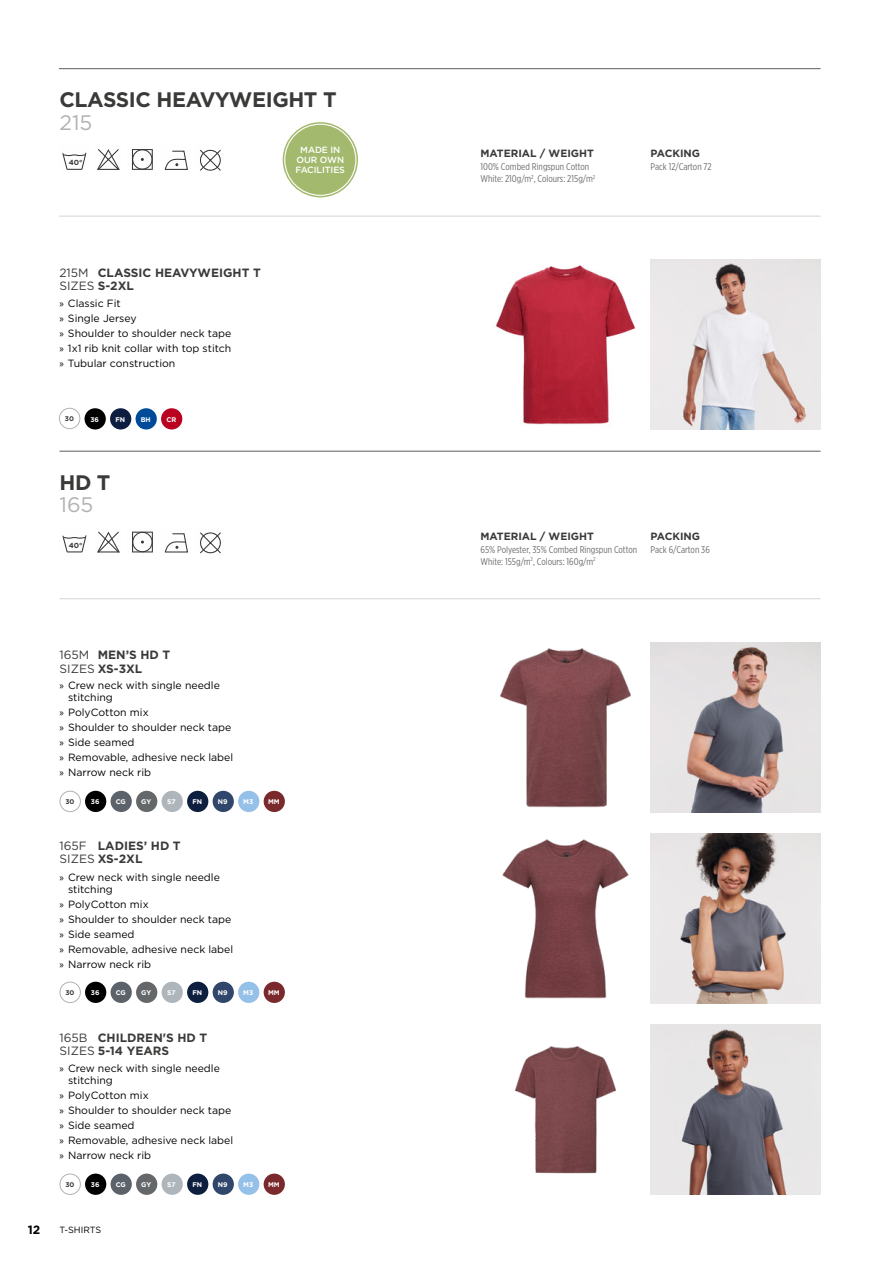
<style>
.page{position:relative;width:893px;height:1263px;background:#fff}
.page>*{position:absolute;margin:0;border:0;box-sizing:border-box;transform-origin:0 0}
.t1{font:700 21px "Gotham";letter-spacing:-.02em;color:#3a3a39}
.t2{font:21px "Gotham";color:#b1b2b3}
.t3{font:700 12px/13.5px "Gotham";color:#3a3a39}
.t4{font:700 12px "Gotham";color:#000}
.t5{font:10.5px/15px "Gotham";color:#000}
.t6{font:700 10.5px "Gotham";color:#3a3a39}
.t7{font:9.75px/11.7px "Gotham X Narrow";color:#6e6e6e}
.t8{font:500 9px/9.9px "Gotham";letter-spacing:-.01em;color:#fff;text-align:center}
.t9{font:9px "Gotham";color:#000}
.t10{font:700 7.35px "Gotham";color:#383736}
.t11{font:700 6.75px "Gotham";color:#fff}
.t12{font:700 6.75px "Gotham";color:#3a3a39}
.s1{font-weight:400}
.s2{font-family:"Myriad Pro"}
</style>
<div class="page">
<img style="left:502px;top:833px;width:319px;height:170px">
<img style="left:514px;top:1046px;width:103px;height:128px">
<img style="left:650px;top:1025px;width:171px;height:170px">
<img style="left:500px;top:642px;width:321px;height:170px">
<div style="left:238px;top:791px;width:21px;height:21px;background:#95c1e9;border-radius:50%"></div>
<div style="left:264px;top:791px;width:21px;height:21px;background:#7a2a2c;border-radius:50%"></div>
<div style="left:213px;top:791px;width:21px;height:21px;background:#30466a;border-radius:50%"></div>
<div style="left:187px;top:791px;width:21px;height:21px;background:#0d1e3f;border-radius:50%"></div>
<div style="left:111px;top:791px;width:21px;height:21px;background:#5c6269;border-radius:50%"></div>
<div style="left:162px;top:791px;width:21px;height:21px;background:#aeb6bc;border-radius:50%"></div>
<div style="left:136px;top:791px;width:21px;height:21px;background:#64686a;border-radius:50%"></div>
<div style="left:85px;top:791px;width:21px;height:21px;background:#000;border-radius:50%"></div>
<div style="left:60px;top:791px;width:21px;height:21px;border:1px solid #b1b2b3;border-radius:50%"></div>
<div style="left:238px;top:982px;width:21px;height:21px;background:#95c1e9;border-radius:50%"></div>
<div style="left:264px;top:982px;width:21px;height:21px;background:#7a2a2c;border-radius:50%"></div>
<div style="left:213px;top:982px;width:21px;height:21px;background:#30466a;border-radius:50%"></div>
<div style="left:187px;top:982px;width:21px;height:21px;background:#0d1e3f;border-radius:50%"></div>
<div style="left:111px;top:982px;width:21px;height:21px;background:#5c6269;border-radius:50%"></div>
<div style="left:162px;top:982px;width:21px;height:21px;background:#aeb6bc;border-radius:50%"></div>
<div style="left:136px;top:982px;width:21px;height:21px;background:#64686a;border-radius:50%"></div>
<div style="left:85px;top:982px;width:21px;height:21px;background:#000;border-radius:50%"></div>
<div style="left:60px;top:982px;width:21px;height:21px;border:1px solid #b1b2b3;border-radius:50%"></div>
<div style="left:238px;top:1173px;width:21px;height:22px;background:#95c1e9;border-radius:50%"></div>
<div style="left:264px;top:1173px;width:21px;height:22px;background:#7a2a2c;border-radius:50%"></div>
<div style="left:213px;top:1173px;width:21px;height:22px;background:#30466a;border-radius:50%"></div>
<div style="left:187px;top:1173px;width:21px;height:22px;background:#0d1e3f;border-radius:50%"></div>
<div style="left:111px;top:1173px;width:21px;height:22px;background:#5c6269;border-radius:50%"></div>
<div style="left:162px;top:1173px;width:21px;height:22px;background:#aeb6bc;border-radius:50%"></div>
<div style="left:136px;top:1173px;width:21px;height:22px;background:#64686a;border-radius:50%"></div>
<div style="left:85px;top:1173px;width:21px;height:22px;background:#000;border-radius:50%"></div>
<div style="left:60px;top:1173px;width:21px;height:22px;border:1px solid #b1b2b3;border-radius:50%"></div>
<hr style="left:60px;top:451px;width:761px;height:1px;background:#6e6e6e">
<hr style="left:60px;top:598px;width:761px;height:1px;background:#d9dada">
<svg style="left:62px;top:535px;width:25px;height:18px"></svg>
<svg style="left:200px;top:532px;width:21px;height:22px"></svg>
<svg style="left:97px;top:531px;width:23px;height:22px"></svg>
<svg style="left:164px;top:533px;width:24px;height:20px"></svg>
<svg style="left:132px;top:532px;width:21px;height:20px"></svg>
<div style="left:132px;top:532px;width:21px;height:20px;border:1px solid #383736;border-radius:50%"></div>
<div style="left:161px;top:408px;width:21px;height:21px;background:#b80220;border-radius:50%"></div>
<div style="left:136px;top:408px;width:21px;height:21px;background:#004b99;border-radius:50%"></div>
<div style="left:110px;top:408px;width:21px;height:21px;background:#0d1e3f;border-radius:50%"></div>
<div style="left:85px;top:408px;width:21px;height:21px;background:#000;border-radius:50%"></div>
<div style="left:59px;top:408px;width:21px;height:21px;border:1px solid #b1b2b3;border-radius:50%"></div>
<hr style="left:59px;top:68px;width:762px;height:1px;background:#6e6e6e">
<hr style="left:59px;top:216px;width:762px;height:1px;background:#d9dada">
<svg style="left:62px;top:152px;width:25px;height:18px"></svg>
<svg style="left:199px;top:149px;width:22px;height:22px"></svg>
<svg style="left:97px;top:149px;width:23px;height:21px"></svg>
<svg style="left:164px;top:150px;width:24px;height:20px"></svg>
<svg style="left:132px;top:149px;width:21px;height:21px"></svg>
<div style="left:132px;top:149px;width:21px;height:21px;border:1px solid #383736;border-radius:50%"></div>
<img style="left:495px;top:259px;width:326px;height:170px">
<div style="left:283px;top:122px;width:75px;height:75px;background:#a3b96d;border-radius:50%"></div>
<div style="left:284px;top:124px;width:72px;height:72px;border:1px solid #fff;border-radius:50%"></div>
<h1 class="t1" style="left:60px;top:86px;width:279px">CLASSIC HEAVYWEIGHT T</h1>
<h1 class="t2" style="left:60px;top:109px;width:34px">215</h1>
<p class="t10" style="left:69px;top:158px;width:15px">40°</p>
<p class="t8" style="left:296px;top:145px;width:51px">MADE IN<br>OUR OWN<br>FACILITIES</p>
<p class="t3" style="left:59px;top:265px;width:203px"><span class="s1">215M</span> CLASSIC HEAVYWEIGHT T<br><span class="s1">SIZES</span> S-2XL</p>
<p class="t5" style="left:59px;top:295px;width:173px"><span class="s2">»</span> Classic Fit<br><span class="s2">»</span> Single Jersey<br><span class="s2">»</span> Shoulder to shoulder neck tape <span class="s2">»</span> 1x1 rib knit collar with top stitch <span class="s2">»</span> Tubular construction</p>
<p class="t12" style="left:65px;top:414px;width:11px">30</p>
<p class="t11" style="left:90px;top:415px;width:10px">36</p>
<p class="t11" style="left:115px;top:415px;width:11px">FN</p>
<p class="t11" style="left:141px;top:415px;width:12px">BH</p>
<p class="t11" style="left:166px;top:415px;width:11px">CR</p>
<h1 class="t1" style="left:60px;top:468px;width:53px">HD T</h1>
<h1 class="t2" style="left:60px;top:491px;width:35px">165</h1>
<p class="t10" style="left:69px;top:540px;width:15px">40°</p>
<p class="t4" style="left:28px;top:1221px;width:14px">12</p>
<p class="t3" style="left:60px;top:648px;width:112px"><span class="s1">165M</span> MEN’S HD T<br><span class="s1">SIZES</span> XS-3XL</p>
<p class="t5" style="left:68px;top:679px;width:153px;line-height:12px;text-indent:-9px"><span class="s2">»</span> Crew neck with single needle stitching</p>
<p class="t5" style="left:60px;top:705px;width:175px"><span class="s2">»</span> PolyCotton mix<br><span class="s2">»</span> Shoulder to shoulder neck tape <span class="s2">»</span> Side seamed<br><span class="s2">»</span> Removable, adhesive neck label <span class="s2">»</span> Narrow neck rib</p>
<p class="t12" style="left:65px;top:797px;width:11px">30</p>
<p class="t11" style="left:91px;top:797px;width:10px">36</p>
<p class="t11" style="left:116px;top:797px;width:12px">CG</p>
<p class="t11" style="left:141px;top:797px;width:11px">GY</p>
<p class="t11" style="left:167px;top:797px;width:10px">S7</p>
<p class="t11" style="left:192px;top:797px;width:11px">FN</p>
<p class="t11" style="left:218px;top:797px;width:11px">N9</p>
<p class="t11" style="left:243px;top:797px;width:12px">M3</p>
<p class="t11" style="left:268px;top:797px;width:13px">MM</p>
<p class="t3" style="left:60px;top:838px;width:123px"><span class="s1">165F</span> LADIES’ HD T<br><span class="s1">SIZES</span> XS-2XL</p>
<p class="t5" style="left:68px;top:871px;width:153px;line-height:12px;text-indent:-9px"><span class="s2">»</span> Crew neck with single needle stitching</p>
<p class="t5" style="left:60px;top:897px;width:175px"><span class="s2">»</span> PolyCotton mix<br><span class="s2">»</span> Shoulder to shoulder neck tape <span class="s2">»</span> Side seamed<br><span class="s2">»</span> Removable, adhesive neck label <span class="s2">»</span> Narrow neck rib</p>
<p class="t12" style="left:65px;top:988px;width:11px">30</p>
<p class="t11" style="left:91px;top:988px;width:10px">36</p>
<p class="t11" style="left:116px;top:988px;width:12px">CG</p>
<p class="t11" style="left:141px;top:988px;width:11px">GY</p>
<p class="t11" style="left:167px;top:988px;width:10px">S7</p>
<p class="t11" style="left:192px;top:988px;width:11px">FN</p>
<p class="t11" style="left:218px;top:988px;width:11px">N9</p>
<p class="t11" style="left:243px;top:988px;width:12px">M3</p>
<p class="t11" style="left:268px;top:988px;width:13px">MM</p>
<p class="t3" style="left:60px;top:1030px;width:149px"><span class="s1">165B</span> CHILDREN'S HD T<br><span class="s1">SIZES</span> 5-14 YEARS</p>
<p class="t5" style="left:68px;top:1062px;width:153px;line-height:12px;text-indent:-9px"><span class="s2">»</span> Crew neck with single needle stitching</p>
<p class="t5" style="left:60px;top:1087px;width:175px"><span class="s2">»</span> PolyCotton mix<br><span class="s2">»</span> Shoulder to shoulder neck tape <span class="s2">»</span> Side seamed<br><span class="s2">»</span> Removable, adhesive neck label <span class="s2">»</span> Narrow neck rib</p>
<p class="t12" style="left:65px;top:1180px;width:11px">30</p>
<p class="t11" style="left:91px;top:1180px;width:10px">36</p>
<p class="t11" style="left:116px;top:1180px;width:12px">CG</p>
<p class="t11" style="left:141px;top:1180px;width:11px">GY</p>
<p class="t11" style="left:167px;top:1180px;width:10px">S7</p>
<p class="t11" style="left:192px;top:1180px;width:11px">FN</p>
<p class="t11" style="left:218px;top:1180px;width:11px">N9</p>
<p class="t11" style="left:243px;top:1180px;width:12px">M3</p>
<p class="t11" style="left:268px;top:1180px;width:13px">MM</p>
<p class="t9" style="left:60px;top:1224px;width:43px">T-SHIRTS</p>
<p class="t6" style="left:480px;top:147px;width:115px">MATERIAL / WEIGHT</p>
<p class="t7" style="left:480px;top:161px;width:116px">100% Combed Ringspun Cotton<br>White: 210g/m<sup>2</sup>, Colours: 215g/m<sup>2</sup></p>
<p class="t6" style="left:651px;top:147px;width:51px">PACKING</p>
<p class="t7" style="left:651px;top:161px;width:63px">Pack 12/Carton 72</p>
<p class="t6" style="left:480px;top:529px;width:115px">MATERIAL / WEIGHT</p>
<p class="t7" style="left:480px;top:543px;width:158px">65% Polyester, 35% Combed Ringspun Cotton<br>White: 155g/m<sup>2</sup>, Colours: 160g/m<sup>2</sup></p>
<p class="t6" style="left:651px;top:529px;width:51px">PACKING</p>
<p class="t7" style="left:651px;top:543px;width:61px">Pack 6/Carton 36</p>
</div>
